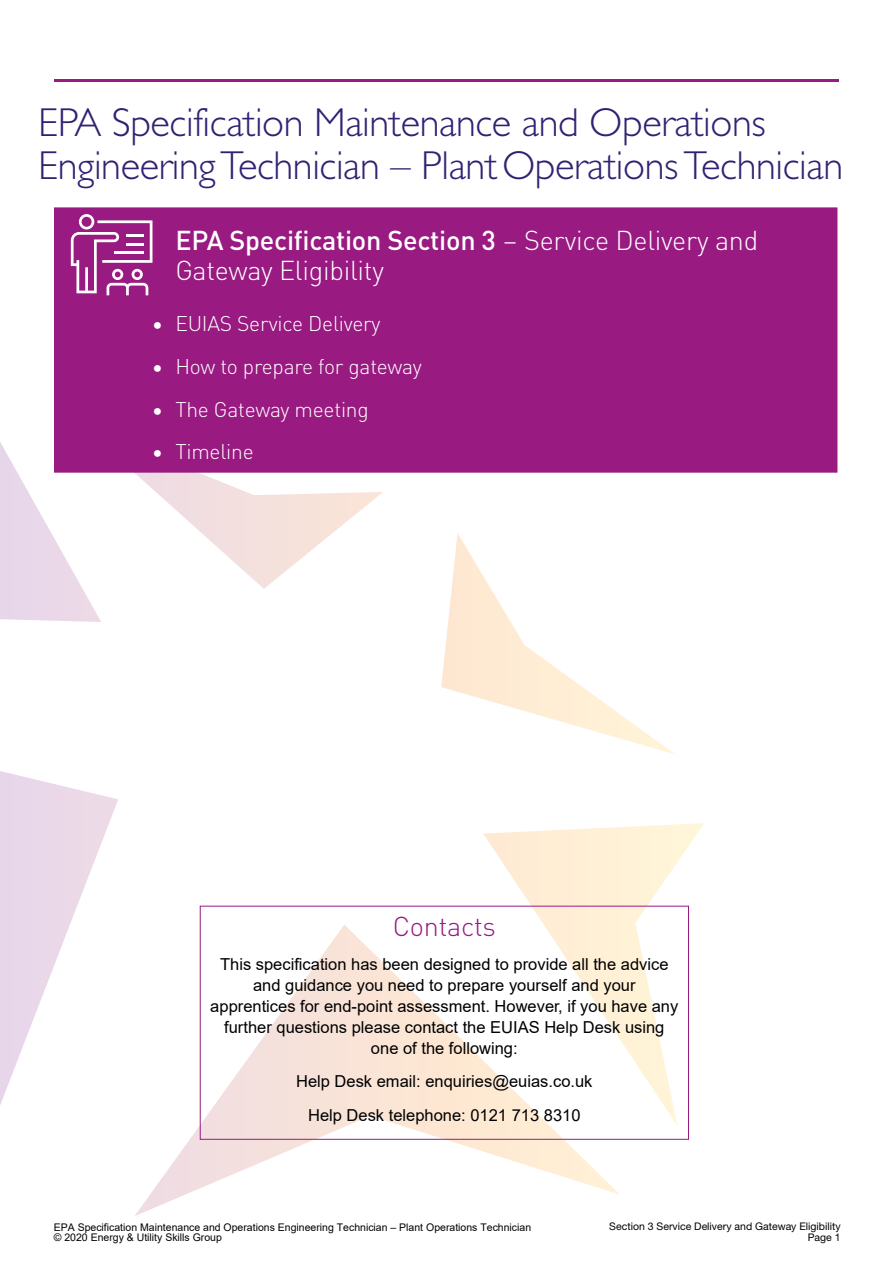
<style>
.page{position:relative;width:893px;height:1263px;background:#fff}
.page>*{position:absolute;margin:0;border:0;box-sizing:border-box;transform-origin:0 0}
.t1{font:300 40.5px/43.7px "Gill Sans Std";letter-spacing:-.01em;color:#322173}
.t2{font:300 27px/30px "DINOT";letter-spacing:-.01em;color:#fff}
.t3{font:300 27px "DINOT";letter-spacing:-.01em;color:#991a81}
.t4{font:300 21px "DINOT";letter-spacing:-.01em;color:#fff}
.t5{font:16.5px/21px "Arial";color:#000;text-align:center}
.t6{font:10.5px/10.5px "Arial";color:#000}
.t7{font:10.5px/10.5px "Helvetica Neue LT Std";color:#000;text-align:right}
.s1{font-weight:500}
</style>
<div class="page">
<svg style="left:0;top:442px;width:704px;height:774px"></svg>
<hr style="left:54px;top:79px;width:785px;height:3px;background:#991a81">
<div style="left:54px;top:207px;width:783px;height:266px;background:#991a81"></div>
<svg style="left:71px;top:214px;width:81px;height:81px"></svg>
<div style="left:200px;top:906px;width:489px;height:234px;border:1px solid #991a81"></div>
<h1 class="t1" style="left:38px;top:101px;width:806px">EPA Specification Maintenance and Operations<br>Engineering Technician – PlantOperationsTechnician</h1>
<h2 class="t2" style="left:175px;top:224px;width:584px"><span class="s1">EPA Specification Section 3</span> – Service Delivery and<br>Gateway Eligibility</h2>
<p class="t4" style="left:152px;top:308px;width:230px">• EUIAS Service Delivery</p>
<p class="t4" style="left:152px;top:351px;width:271px">• How to prepare for gateway</p>
<p class="t4" style="left:152px;top:393px;width:218px">• The Gateway meeting</p>
<p class="t4" style="left:152px;top:436px;width:103px">• Timeline</p>
<h2 class="t3" style="left:393px;top:905px;width:105px">Contacts</h2>
<p class="t5" style="left:210px;top:953px;width:470px">This specification has been designed to provide all the advice and guidance you need to prepare yourself and your apprentices for end-point assessment. However, if you have any further questions please contact the EUIAS Help Desk using one of the following:</p>
<p class="t5" style="left:296px;top:1064px;width:298px;line-height:33.8px">Help Desk email: enquiries@euias.co.uk<br>Help Desk telephone: 0121 713 8310</p>
<p class="t6" style="left:54px;top:1221px;width:479px">EPA Specification Maintenance and Operations Engineering Technician – Plant Operations Technician © 2020 Energy &amp; Utility Skills Group</p>
<p class="t7" style="left:609px;top:1221px;width:233px">Section 3 Service Delivery and Gateway Eligibility<br>Page 1</p>
</div>
